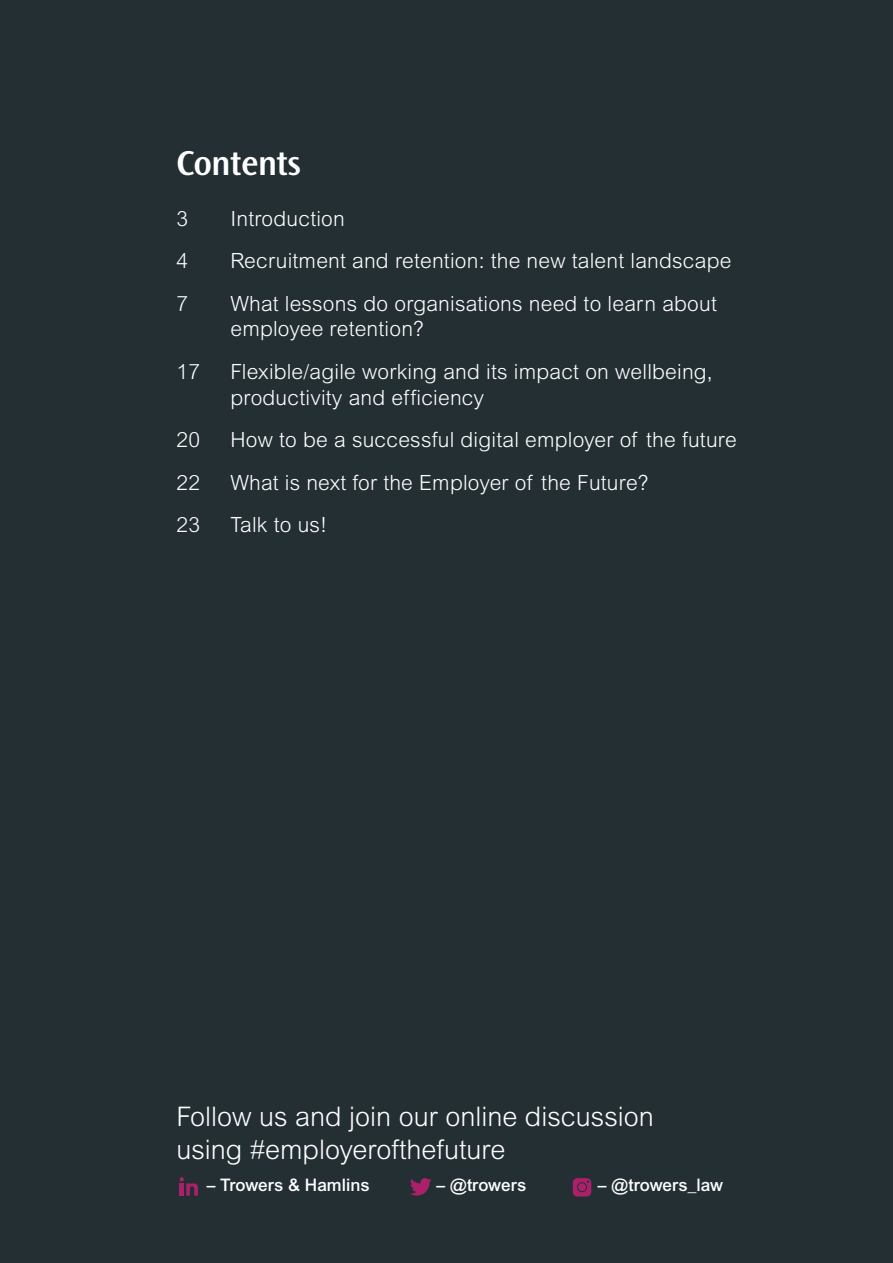
<style>
.page{position:relative;width:893px;height:1263px;background:#242f34}
.page>*{position:absolute;margin:0;border:0;box-sizing:border-box;transform-origin:0 0}
.Contents_Title{font:600 36px "Ocean Sans Std";letter-spacing:-.02em;color:#fff}
.Contents_Level_1{font:300 27px/33px "Arial MT Std";color:#fff}
.t1{font:300 21px/25.5px "Arial MT Std";letter-spacing:.01em;color:#fff}
.Bio{font:500 17.25px "Arial MT Std";color:#fff}
</style>
<div class="page">
<svg style="left:179px;top:1177px;width:19px;height:18px"></svg>
<svg style="left:410px;top:1178px;width:21px;height:17px"></svg>
<svg style="left:573px;top:1178px;width:18px;height:18px"></svg>
<p class="Contents_Title" style="left:176px;top:143px;width:126px">Contents</p>
<p class="t1" style="left:176px;top:206px;width:13px">3</p>
<p class="t1" style="left:230px;top:206px;width:116px">Introduction</p>
<p class="t1" style="left:176px;top:248px;width:13px">4</p>
<p class="t1" style="left:230px;top:248px;width:502px">Recruitment and retention: the new talent landscape</p>
<p class="t1" style="left:176px;top:291px;width:13px">7</p>
<p class="t1" style="left:230px;top:291px;width:488px">What lessons do organisations need to learn about employee retention?</p>
<p class="t1" style="left:176px;top:359px;width:25px">17</p>
<p class="t1" style="left:230px;top:359px;width:484px">Flexible/agile working and its impact on wellbeing, productivity and efficiency</p>
<p class="t1" style="left:176px;top:427px;width:25px">20</p>
<p class="t1" style="left:230px;top:427px;width:508px">How to be a successful digital employer of the future</p>
<p class="t1" style="left:176px;top:469px;width:25px">22</p>
<p class="t1" style="left:230px;top:469px;width:419px">What is next for the Employer of the Future?</p>
<p class="t1" style="left:176px;top:512px;width:25px">23</p>
<p class="t1" style="left:230px;top:512px;width:98px">Talk to us!</p>
<p class="Contents_Level_1" style="left:176px;top:1100px;width:479px">Follow us and join our online discussion using #employerofthefuture</p>
<p class="Bio" style="left:207px;top:1175px;width:164px">– Trowers &amp; Hamlins</p>
<p class="Bio" style="left:436px;top:1175px;width:91px">– @trowers</p>
<p class="Bio" style="left:598px;top:1175px;width:127px">– @trowers_law</p>
</div>
